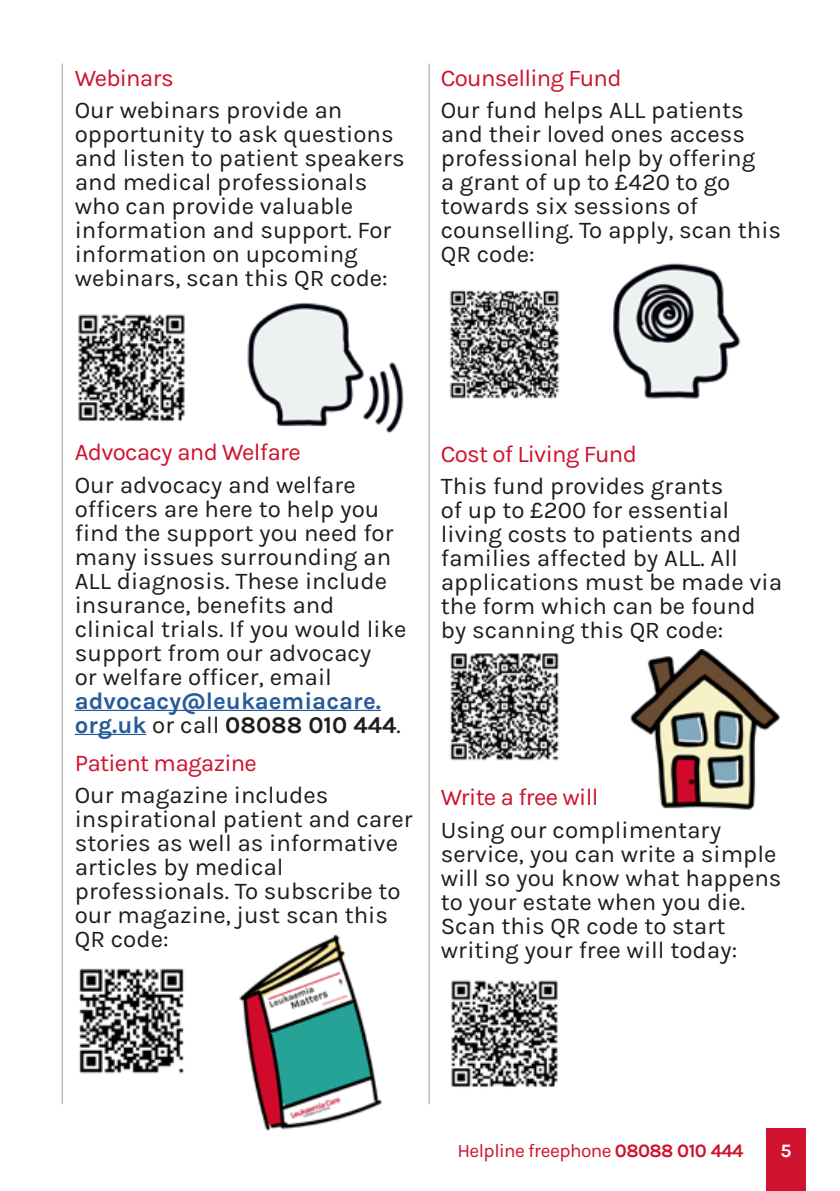
<style>
.page{position:relative;width:840px;height:1191px;background:#fff}
.page>*{position:absolute;margin:0;border:0;box-sizing:border-box;transform-origin:0 0}
.t1{font:24px/24px "Karla";color:#1d1d1b}
.t2{font:24px "Karla";letter-spacing:-.03em;color:#cf122d}
.t3{font:700 24px/24px "Karla";color:#275b9b}
.t4{font:19px "Karla";letter-spacing:-.03em;color:#cf122d}
.t5{font:700 19px "Karla";color:#fff}
.s1{font-weight:400;color:#1d1d1b}
.s2{color:#1d1d1b}
.s3{font-weight:700}
</style>
<div class="page">
<div style="left:765px;top:1128px;width:40px;height:63px;background:#cf122d"></div>
<img style="left:79px;top:968px;width:105px;height:106px">
<img style="left:239px;top:934px;width:143px;height:197px">
<hr style="left:75px;top:710px;width:306px;height:1px;background:#275b9b">
<hr style="left:75px;top:734px;width:71px;height:1px;background:#275b9b">
<hr style="left:62px;top:63px;width:1px;height:1041px;background:#9d9d9c">
<hr style="left:428px;top:63px;width:1px;height:1041px;background:#9d9d9c">
<img style="left:78px;top:314px;width:107px;height:107px">
<img style="left:450px;top:653px;width:109px;height:108px">
<img style="left:449px;top:290px;width:111px;height:109px">
<img style="left:630px;top:649px;width:151px;height:161px">
<img style="left:613px;top:263px;width:128px;height:136px">
<img style="left:247px;top:302px;width:157px;height:131px">
<img style="left:451px;top:980px;width:107px;height:107px">
<p class="t2" style="left:75px;top:64px;width:100px">Webinars</p>
<p class="t1" style="left:75px;top:98px;width:331px">Our webinars provide an opportunity to ask questions and listen to patient speakers and medical professionals who can provide valuable information and support. For information on upcoming webinars, scan this QR code:</p>
<p class="t2" style="left:440px;top:64px;width:182px">Counselling Fund</p>
<p class="t1" style="left:440px;top:98px;width:342px">Our fund helps ALL patients and their loved ones access professional help by offering<br>a grant of up to £420 to go towards six sessions of counselling. To apply, scan this<br>QR code:</p>
<p class="t2" style="left:75px;top:439px;width:227px">Advocacy and Welfare</p>
<p class="t1" style="left:75px;top:473px;width:333px">Our advocacy and welfare officers are here to help you find the support you need for many issues surrounding an<br>ALL diagnosis. These include insurance, benefits and clinical trials. If you would like support from our advocacy<br>or welfare officer, email</p>
<p class="t3" style="left:75px;top:688px;width:327px">advocacy@leukaemiacare. org.uk <span class="s1">or call</span> <span class="s2">08088 010 444</span><span class="s1">.</span></p>
<p class="t2" style="left:75px;top:749px;width:183px">Patient magazine</p>
<p class="t1" style="left:75px;top:783px;width:339px">Our magazine includes inspirational patient and carer stories as well as informative articles by medical professionals. To subscribe to our magazine, just scan this<br>QR code:</p>
<p class="t2" style="left:440px;top:440px;width:197px">Cost of Living Fund</p>
<p class="t1" style="left:440px;top:474px;width:343px">This fund provides grants<br>of up to £200 for essential living costs to patients and families affected by ALL. All applications must be made via the form which can be found by scanning this QR code:</p>
<p class="t2" style="left:440px;top:784px;width:159px">Write a free will</p>
<p class="t1" style="left:440px;top:818px;width:342px">Using our complimentary service, you can write a simple will so you know what happens to your estate when you die.<br>Scan this QR code to start writing your free will today:</p>
<p class="t4" style="left:457px;top:1140px;width:287px">Helpline freephone <span class="s3">08088 010 444</span></p>
<p class="t5" style="left:780px;top:1140px;width:13px">5</p>
</div>
